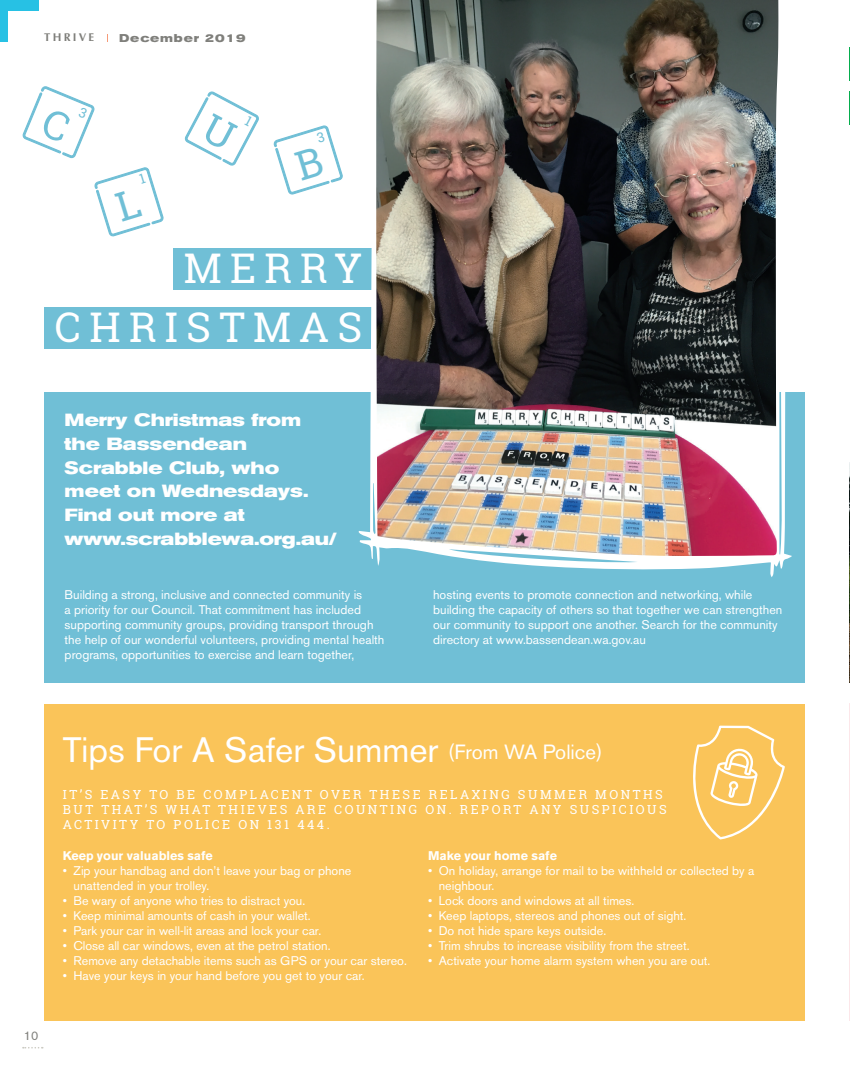
<style>
.page{position:relative;width:850px;height:1066px;background:#fff}
.page>*{position:absolute;margin:0;border:0;box-sizing:border-box;transform-origin:0 0}
.t1{font:40.88px/59px "Roboto Slab";letter-spacing:.2em;color:#fff;text-align:right}
.t2{font:35px "Akzidenz Grotesk BE";color:#fff}
.t3{font:700 expanded 17.5px/23.8px "Akzidenz Grotesk BE";color:#fff}
.t4{font:12.5px/15px "Akzidenz Grotesk BE";color:#fff}
.t5{font:12.5px/15px "Roboto Slab";letter-spacing:.2em;color:#fff}
.t6{font:700 12.5px "Akzidenz Grotesk BE";color:#fff}
.t7{font:12.5px "Akzidenz Grotesk BE";color:#7f7f7b}
.t8{font:700 expanded 11.25px "Akzidenz Grotesk BE";letter-spacing:.07em;color:#7f7f7b}
.t9{font:700 11.25px "Optima";letter-spacing:.2em;color:#7f7f7b}
.s1{font-size:20.38px}
</style>
<div class="page">
<div style="left:44px;top:703px;width:760px;height:317px;background:#fac459"></div>
<div style="left:174px;top:248px;width:213px;height:41px;background:#70bfd6"></div>
<div style="left:44px;top:307px;width:343px;height:41px;background:#70bfd6"></div>
<div style="left:0;top:0;width:39px;height:10px;background:#27c1e4"></div>
<div style="left:0;top:2px;width:8px;height:39px;background:#27c1e4"></div>
<div style="left:44px;top:391px;width:760px;height:291px;background:#70bfd6"></div>
<svg style="left:23px;top:1047px;width:20px;height:1px"></svg>
<svg style="left:343px;top:248px;width:458px;height:329px"></svg>
<img style="left:376px;top:0;width:403px;height:556px">
<img style="left:849px;top:703px;width:1px;height:317px">
<hr style="left:849px;top:48px;width:1px;height:33px;background:#05ad4d">
<hr style="left:849px;top:91px;width:1px;height:34px;background:#05ad4d">
<img style="left:849px;top:462px;width:1px;height:220px">
<svg style="left:693px;top:725px;width:92px;height:114px"></svg>
<svg style="left:22px;top:86px;width:73px;height:73px"></svg>
<svg style="left:184px;top:91px;width:75px;height:75px"></svg>
<svg style="left:274px;top:125px;width:69px;height:70px"></svg>
<svg style="left:94px;top:167px;width:70px;height:69px"></svg>
<p class="t9" style="left:44px;top:31px;width:52px">THRIVE</p>
<p class="t8" style="left:119px;top:31px;width:128px">December 2019</p>
<p class="t1" style="left:55px;top:238px;width:309px">MERRY<br>CHRISTMAS</p>
<p class="t3" style="left:65px;top:408px;width:274px">Merry Christmas from the Bassendean<br>Scrabble Club, who meet on Wednesdays.<br>Find out more at www.scrabblewa.org.au/</p>
<p class="t4" style="left:65px;top:587px;width:321px">Building a strong, inclusive and connected community is<br>a priority for our Council. That commitment has included supporting community groups, providing transport through the help of our wonderful volunteers, providing mental health programs, opportunities to exercise and learn together,</p>
<p class="t4" style="left:433px;top:587px;width:351px">hosting events to promote connection and networking, while building the capacity of others so that together we can strengthen our community to support one another. Search for the community directory at www.bassendean.wa.gov.au</p>
<p class="t2" style="left:63px;top:729px;width:541px">Tips For A Safer Summer <span class="s1">(From WA Police)</span></p>
<p class="t5" style="left:63px;top:787px;width:605px">IT’S EASY TO BE COMPLACENT OVER THESE RELAXING SUMMER MONTHS<br>BUT THAT’S WHAT THIEVES ARE COUNTING ON. REPORT ANY SUSPICIOUS<br>ACTIVITY TO POLICE ON 131 444.</p>
<p class="t7" style="left:24px;top:1028px;width:16px">10</p>
<p class="t6" style="left:63px;top:848px;width:151px">Keep your valuables safe</p>
<p class="t4" style="left:74px;top:862px;width:279px;text-indent:-11px">• Zip your handbag and don’t leave your bag or phone unattended in your trolley.</p>
<p class="t4" style="left:63px;top:892px;width:244px">• Be wary of anyone who tries to distract you.</p>
<p class="t4" style="left:63px;top:907px;width:249px">• Keep minimal amounts of cash in your wallet.</p>
<p class="t4" style="left:63px;top:922px;width:260px">• Park your car in well-lit areas and lock your car.</p>
<p class="t4" style="left:63px;top:937px;width:269px">• Close all car windows, even at the petrol station.</p>
<p class="t4" style="left:63px;top:952px;width:346px">• Remove any detachable items such as GPS or your car stereo.</p>
<p class="t4" style="left:63px;top:967px;width:303px">• Have your keys in your hand before you get to your car.</p>
<p class="t6" style="left:428px;top:848px;width:130px">Make your home safe</p>
<p class="t4" style="left:439px;top:862px;width:317px;text-indent:-11px">• On holiday, arrange for mail to be withheld or collected by a neighbour.</p>
<p class="t4" style="left:428px;top:892px;width:208px">• Lock doors and windows at all times.</p>
<p class="t4" style="left:428px;top:907px;width:260px">• Keep laptops, stereos and phones out of sight.</p>
<p class="t4" style="left:428px;top:922px;width:180px">• Do not hide spare keys outside.</p>
<p class="t4" style="left:428px;top:937px;width:263px">• Trim shrubs to increase visibility from the street.</p>
<p class="t4" style="left:428px;top:952px;width:284px">• Activate your home alarm system when you are out.</p>
</div>
